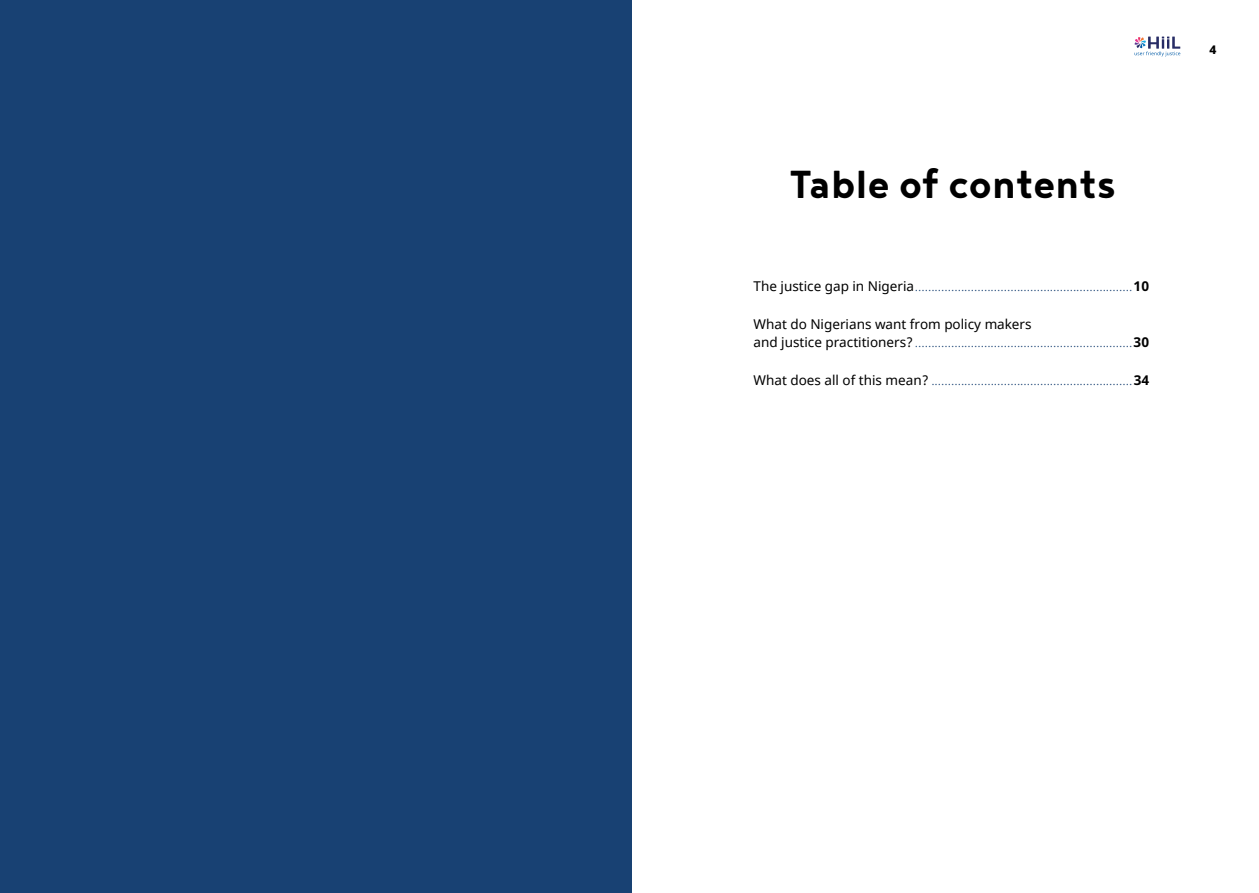
<style>
.page{position:relative;width:1259px;height:893px;background:#fff}
.page>*{position:absolute;margin:0;border:0;box-sizing:border-box;transform-origin:0 0}
.t1{font:700 48px "Noyh";color:#000}
.t2{font:300 13.5px/17.2px "Noto Sans";color:#184173}
.t3{font:800 12px "Noto Sans";color:#000}
.s1{font-weight:400;color:#000}
.s2{font-weight:700;color:#000}
</style>
<div class="page">
<svg style="left:1134px;top:37px;width:46px;height:19px"></svg>
<div style="left:0;top:0;width:631px;height:893px;background:#184173"></div>
<h1 class="t1" style="left:789px;top:157px;width:328px">Table of contents</h1>
<p class="t2" style="left:753px;top:278px;width:397px"><span class="s1">The justice gap in Nigeria</span>..................................................................<span class="s2">10</span></p>
<p class="t2" style="left:753px;top:316px;width:397px"><span class="s1">What do Nigerians want from policy makers<br>and justice practitioners?</span>..................................................................<span class="s2">30</span></p>
<p class="t2" style="left:753px;top:372px;width:397px"><span class="s1">What does all of this mean?</span> .............................................................<span class="s2">34</span></p>
<p class="t3" style="left:1209px;top:40px;width:8px">4</p>
</div>
